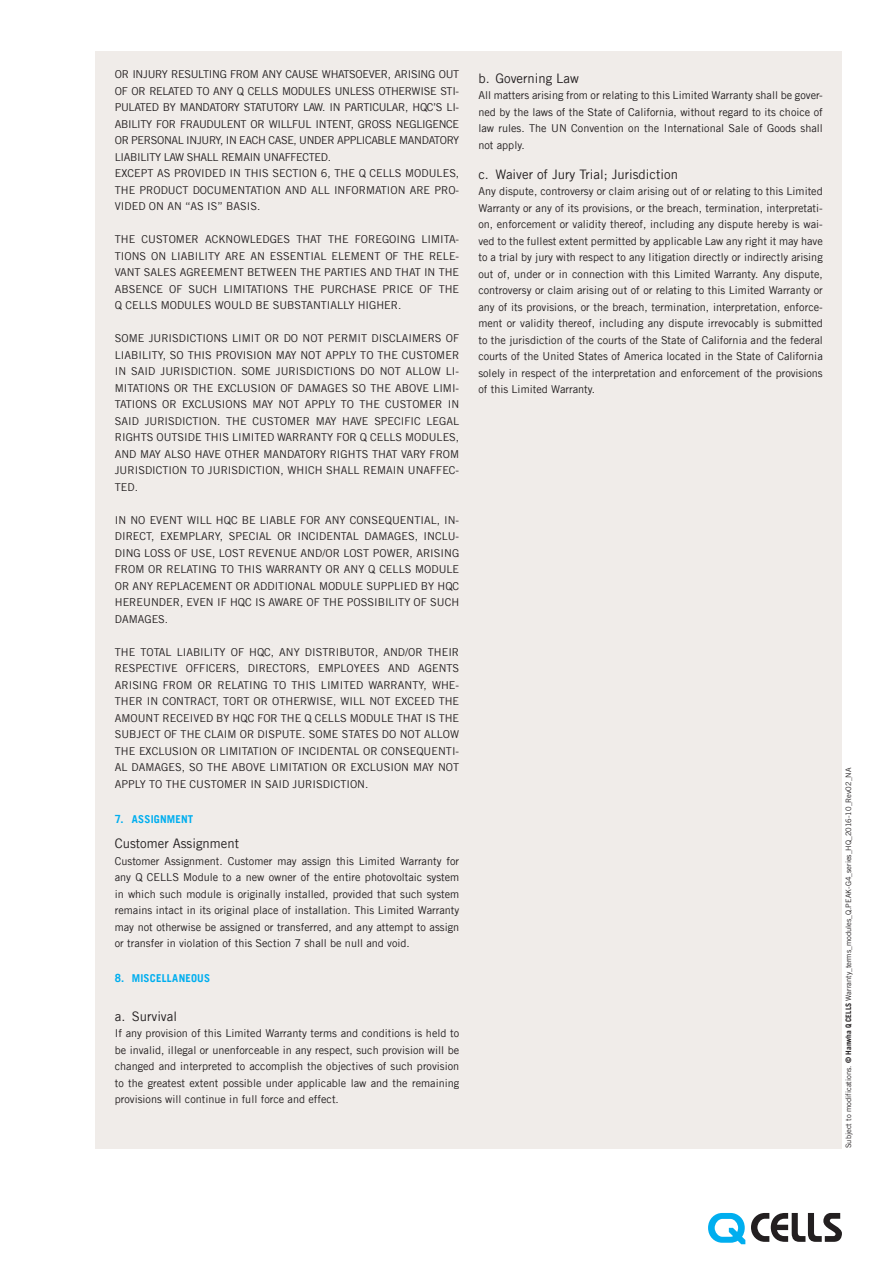
<style>
.page{position:relative;width:893px;height:1263px;background:#fff}
.page>*{position:absolute;margin:0;border:0;box-sizing:border-box;transform-origin:0 0}
.Aufzählung_2__Ebene{font:13.2px "Trade Gothic LT";color:#231f20}
.Warranty_-_Paragraph{font:10.8px/16.5px "Trade Gothic LT";color:#231f20;text-align:justify}
.t1{font:700 10.8px "Trade Gothic LT";letter-spacing:.015em;color:#00aeef}
.Impressum{font:7.5px "Trade Gothic LT";color:#231f20}
.s1{font-size:11.25px}
.s2{font-weight:700}
</style>
<div class="page">
<svg style="left:708px;top:1213px;width:37px;height:31px"></svg>
<svg style="left:751px;top:1213px;width:91px;height:29px"></svg>
<div style="left:96px;top:51px;width:746px;height:1097px;background:#f0ece9"></div>
<p class="Warranty_-_Paragraph" style="left:115px;top:66px;width:346px">OR INJURY RESULTING FROM ANY CAUSE WHATSOEVER, ARISING OUT OF OR RELATED TO ANY Q CELLS MODULES UNLESS OTHERWISE STI-PULATED BY MANDATORY STATUTORY LAW. IN PARTICULAR, HQC’S LI-ABILITY FOR FRAUDULENT OR WILLFUL INTENT, GROSS NEGLIGENCE OR PERSONAL INJURY, IN EACH CASE, UNDER APPLICABLE MANDATORY LIABILITY LAW SHALL REMAIN UNAFFECTED.</p>
<p class="Warranty_-_Paragraph" style="left:115px;top:165px;width:346px">EXCEPT AS PROVIDED IN THIS SECTION 6, THE Q CELLS MODULES, THE PRODUCT DOCUMENTATION AND ALL INFORMATION ARE PRO-VIDED ON AN “AS IS” BASIS.</p>
<p class="Warranty_-_Paragraph" style="left:115px;top:231px;width:346px">THE CUSTOMER ACKNOWLEDGES THAT THE FOREGOING LIMITA-TIONS ON LIABILITY ARE AN ESSENTIAL ELEMENT OF THE RELE-VANT SALES AGREEMENT BETWEEN THE PARTIES AND THAT IN THE ABSENCE OF SUCH LIMITATIONS THE PURCHASE PRICE OF THE Q CELLS MODULES WOULD BE SUBSTANTIALLY HIGHER.</p>
<p class="Warranty_-_Paragraph" style="left:115px;top:330px;width:346px">SOME JURISDICTIONS LIMIT OR DO NOT PERMIT DISCLAIMERS OF LIABILITY, SO THIS PROVISION MAY NOT APPLY TO THE CUSTOMER IN SAID JURISDICTION. SOME JURISDICTIONS DO NOT ALLOW LI-MITATIONS OR THE EXCLUSION OF DAMAGES SO THE ABOVE LIMI-TATIONS OR EXCLUSIONS MAY NOT APPLY TO THE CUSTOMER IN SAID JURISDICTION. THE CUSTOMER MAY HAVE SPECIFIC LEGAL RIGHTS OUTSIDE THIS LIMITED WARRANTY FOR Q CELLS MODULES, AND MAY ALSO HAVE OTHER MANDATORY RIGHTS THAT VARY FROM JURISDICTION TO JURISDICTION, WHICH SHALL REMAIN UNAFFEC-TED.</p>
<p class="Warranty_-_Paragraph" style="left:115px;top:511px;width:346px">IN NO EVENT WILL HQC BE LIABLE FOR ANY CONSEQUENTIAL, IN-DIRECT, EXEMPLARY, SPECIAL OR INCIDENTAL DAMAGES, INCLU-DING LOSS OF USE, LOST REVENUE AND/OR LOST POWER, ARISING FROM OR RELATING TO THIS WARRANTY OR ANY Q CELLS MODULE OR ANY REPLACEMENT OR ADDITIONAL MODULE SUPPLIED BY HQC HEREUNDER, EVEN IF HQC IS AWARE OF THE POSSIBILITY OF SUCH DAMAGES.</p>
<p class="Warranty_-_Paragraph" style="left:115px;top:643px;width:346px">THE TOTAL LIABILITY OF HQC, ANY DISTRIBUTOR, AND/OR THEIR RESPECTIVE OFFICERS, DIRECTORS, EMPLOYEES AND AGENTS ARISING FROM OR RELATING TO THIS LIMITED WARRANTY, WHE-THER IN CONTRACT, TORT OR OTHERWISE, WILL NOT EXCEED THE AMOUNT RECEIVED BY HQC FOR THE Q CELLS MODULE THAT IS THE SUBJECT OF THE CLAIM OR DISPUTE. SOME STATES DO NOT ALLOW THE EXCLUSION OR LIMITATION OF INCIDENTAL OR CONSEQUENTI-AL DAMAGES, SO THE ABOVE LIMITATION OR EXCLUSION MAY NOT APPLY TO THE CUSTOMER IN SAID JURISDICTION.</p>
<p class="t1" style="left:115px;top:812px;width:80px"><span class="s1">7.</span> ASSIGNMENT</p>
<p class="Aufzählung_2__Ebene" style="left:115px;top:836px;width:126px">Customer Assignment</p>
<p class="Warranty_-_Paragraph" style="left:115px;top:853px;width:346px">Customer Assignment. Customer may assign this Limited Warranty for any Q CELLS Module to a new owner of the entire photovoltaic system in which such module is originally installed, provided that such system remains intact in its original place of installation. This Limited Warranty may not otherwise be assigned or transferred, and any attempt to assign or transfer in violation of this Section 7 shall be null and void.</p>
<p class="t1" style="left:115px;top:972px;width:97px"><span class="s1">8.</span> MISCELLANEOUS</p>
<p class="Aufzählung_2__Ebene" style="left:115px;top:1008px;width:64px">a. Survival</p>
<p class="Warranty_-_Paragraph" style="left:115px;top:1025px;width:346px">If any provision of this Limited Warranty terms and conditions is held to be invalid, illegal or unenforceable in any respect, such provision will be changed and interpreted to accomplish the objectives of such provision to the greatest extent possible under applicable law and the remaining provisions will continue in full force and effect.</p>
<p class="Aufzählung_2__Ebene" style="left:478px;top:70px;width:102px">b. Governing Law</p>
<p class="Warranty_-_Paragraph" style="left:478px;top:87px;width:346px">All matters arising from or relating to this Limited Warranty shall be gover&shy;ned by the laws of the State of California, without regard to its choice of law rules. The UN Convention on the International Sale of Goods shall not apply.</p>
<p class="Aufzählung_2__Ebene" style="left:478px;top:166px;width:201px">c. Waiver of Jury Trial; Jurisdiction</p>
<p class="Warranty_-_Paragraph" style="left:478px;top:183px;width:346px">Any dispute, controversy or claim arising out of or relating to this Limited Warranty or any of its provisions, or the breach, termination, interpretati&shy;on, enforcement or validity thereof, including any dispute hereby is wai&shy;ved to the fullest extent permitted by applicable Law any right it may have to a trial by jury with respect to any litigation directly or indirectly arising out of, under or in connection with this Limited Warranty. Any dispute, controversy or claim arising out of or relating to this Limited Warranty or any of its provisions, or the breach, termination, interpretation, enforce&shy;ment or validity thereof, including any dispute irrevocably is submitted to the jurisdiction of the courts of the State of California and the federal courts of the United States of America located in the State of California solely in respect of the interpretation and enforcement of the provisions of this Limited Warranty.</p>
<p class="Impressum" style="left:844px;top:1148px;width:382px;rotate:-90deg">Subject to modifications. <span class="s2">© Hanwha Q CELLS</span> Warranty_terms_modules_Q.PEAK-G4_series_HQ_2016-10_Rev02_NA</p>
</div>
